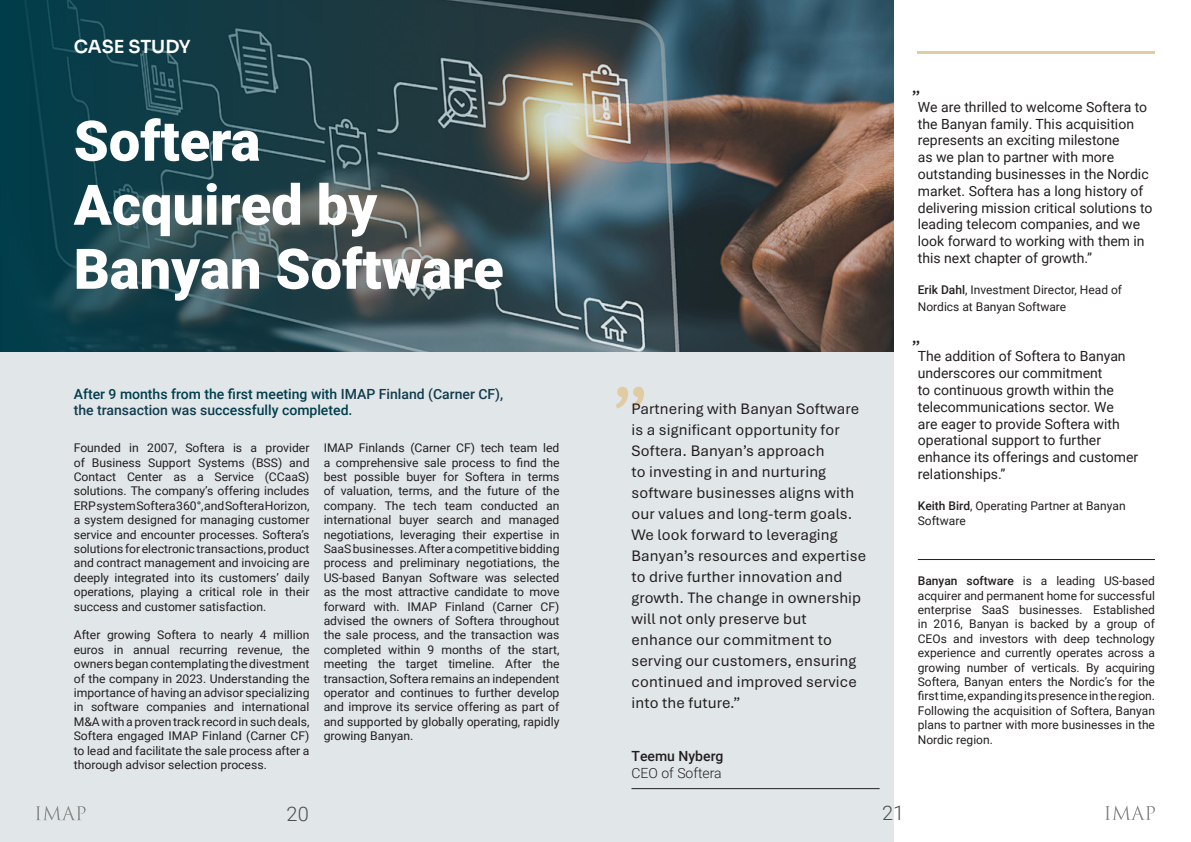
<style>
.page{position:relative;width:1191px;height:842px;background:#fff}
.page>*{position:absolute;margin:0;border:0;box-sizing:border-box;transform-origin:0 0}
.t1{font:87px "Aptos";color:#e0cba3}
.t2{font:900 56px "Roboto";color:#fff}
.t3{font:300 20px "Roboto";color:#4b4c4d}
.t4{font:20px "Aptos";color:#231f20}
.t5{font:18px "Sora";letter-spacing:-.005em;color:#fff}
.t6{font:16px/21px "Aptos";letter-spacing:.01em;color:#231f20}
.t7{font:14px/16.8px "Roboto";color:#231f20}
.t8{font:500 14px/16.8px "Roboto";color:#003e4c}
.t9{font:300 14px "Roboto";color:#231f20}
.t10{font:500 14px "Roboto";color:#231f20}
.t11{font:12px/14.4px "Roboto";color:#231f20;text-align:justify}
.s1{color:#123d4d}
.s2{font-weight:500}
</style>
<div class="page">
<div style="left:0;top:0;width:893px;height:842px;background:#e1e6e8"></div>
<svg style="left:36px;top:806px;width:50px;height:14px"></svg>
<hr style="left:631px;top:788px;width:248px;height:1px;background:#231f20">
<svg style="left:1105px;top:806px;width:50px;height:14px"></svg>
<hr style="left:917px;top:51px;width:238px;height:3px;background:#e0cba3">
<img style="left:0;top:0;width:893px;height:351px">
<hr style="left:917px;top:559px;width:238px;height:1px;background:#231f20">
<p class="t5" style="left:74px;top:32px;width:119px">CASE STUDY</p>
<p class="t2" style="left:74px;top:102px;width:188px">Softera</p>
<p class="t2" style="left:74px;top:166px;width:305px">Acquired by</p>
<p class="t2" style="left:74px;top:230px;width:431px">Banyan Software</p>
<p class="t8" style="left:74px;top:385px;width:431px">After 9 months from the first meeting with <span class="s1">IMAP Finland (Carner CF), the transaction was su</span>ccessfully completed.</p>
<p class="t11" style="left:74px;top:440px;width:237px">Founded in 2007, Softera is a provider of Business Support Systems (BSS) and Contact Center as a Service (CCaaS) solutions. The company’s offering includes ERP system Softera 360°, and Softera Horizon, a system designed for managing customer service and encounter processes. Softera’s solutions for electronic transactions, product and contract management and invoicing are deeply integrated into its customers’ daily operations, playing a critical role in their success and customer satisfaction.</p>
<p class="t11" style="left:74px;top:627px;width:237px">After growing Softera to nearly 4 million euros in annual recurring revenue, the owners began contemplating the divestment of the company in 2023. Understanding the importance of having an advisor specializing in software companies and international M&amp;A with a proven track record in such deals, Softera engaged IMAP Finland (Carner CF) to lead and facilitate the sale process after a thorough advisor selection process.</p>
<p class="t3" style="left:287px;top:799px;width:24px">20</p>
<p class="t11" style="left:324px;top:440px;width:237px">IMAP Finlands (Carner CF) tech team led a comprehensive sale process to find the best possible buyer for Softera in terms of valuation, terms, and the future of the company. The tech team conducted an international buyer search and managed negotiations, leveraging their expertise in SaaS businesses. After a competitive bidding process and preliminary negotiations, the US-based Banyan Software was selected as the most attractive candidate to move forward with. IMAP Finland (Carner CF) advised the owners of Softera throughout the sale process, and the transaction was completed within 9 months of the start, meeting the target timeline. After the transaction, Softera remains an independent operator and continues to further develop and improve its service offering as part of and supported by globally operating, rapidly growing Banyan.</p>
<p class="t1" style="left:610px;top:357px;width:41px">”</p>
<p class="t6" style="left:631px;top:397px;width:236px">Partnering with Banyan Software is a significant opportunity for<br>Softera. Banyan’s approach<br>to investing in and nurturing software businesses aligns with our values and long-term goals.<br>We look forward to leveraging<br>Banyan’s resources and expertise to drive further innovation and growth. The change in ownership will not only preserve but enhance our commitment to serving our customers, ensuring continued and improved service into the future.”</p>
<p class="t10" style="left:631px;top:747px;width:94px">Teemu Nyberg</p>
<p class="t9" style="left:631px;top:763px;width:92px">CEO of Softera</p>
<p class="t4" style="left:911px;top:84px;width:11px">”</p>
<p class="t7" style="left:917px;top:98px;width:236px">We are thrilled to welcome Softera to the Banyan family. This acquisition represents an exciting milestone<br>as we plan to partner with more outstanding businesses in the Nordic market. Softera has a long history of delivering mission critical solutions to leading telecom companies, and we look forward to working with them in this next chapter of growth.”</p>
<p class="t11" style="left:917px;top:281px;width:206px;line-height:16.8px"><span class="s2">Erik Dahl</span>, Investment Director, Head of<br>Nordics at Banyan Software</p>
<p class="t7" style="left:917px;top:347px;width:222px">The addition of Softera to Banyan underscores our commitment<br>to continuous growth within the telecommunications sector. We<br>are eager to provide Softera with operational support to further enhance its offerings and customer relationships.”</p>
<p class="t11" style="left:917px;top:498px;width:209px"><span class="s2">Keith Bird</span>, Operating Partner at Banyan<br>Software</p>
<p class="t4" style="left:911px;top:334px;width:11px">”</p>
<p class="t11" style="left:917px;top:573px;width:239px"><span class="s2">Banyan software</span> is a leading US-based acquirer and permanent home for successful enterprise SaaS businesses. Established in 2016, Banyan is backed by a group of CEOs and investors with deep technology experience and currently operates across a growing number of verticals. By acquiring Softera, Banyan enters the Nordic’s for the first time, expanding its presence in the region.<br>Following the acquisition of Softera, Banyan plans to partner with more businesses in the Nordic region.</p>
<p class="t3" style="left:882px;top:799px;width:24px">21</p>
</div>
